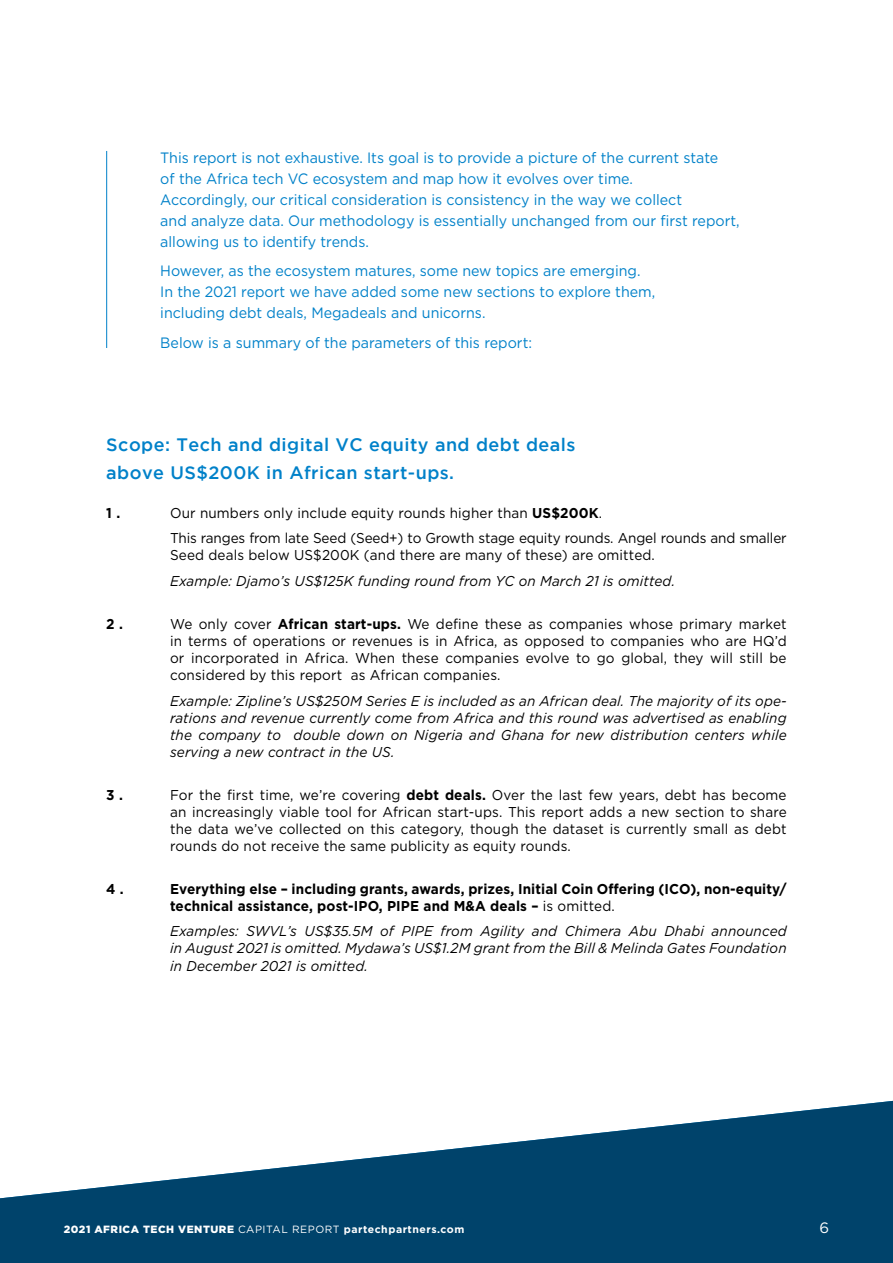
<style>
.page{position:relative;width:893px;height:1263px;background:#fff}
.page>*{position:absolute;margin:0;border:0;box-sizing:border-box;transform-origin:0 0}
.t1{font:500 18px/28.5px "Gotham";letter-spacing:.025em;color:#0081c9}
.t2{font:15px/21px "Gotham";color:#0081c9;scale:.95 1}
.t3{font:15px "Gotham";color:#fff}
.t4{font:14.25px/17.1px "Gotham";letter-spacing:.01em;color:#000;text-align:justify;scale:.95 1}
.t5{font:italic 14.25px/17.1px "Gotham";letter-spacing:.01em;color:#000;text-align:justify;scale:.95 1}
.t6{font:700 14.25px/17.1px "Gotham";letter-spacing:.01em;color:#000;scale:.95 1}
.t7{font:14.25px/25.7px "Gotham";letter-spacing:-.01em;color:#000;scale:.95 1}
.t8{font:900 10.5px "Gotham";letter-spacing:.05em;color:#fff}
.s1{font-weight:700}
.s2{font-weight:400}
</style>
<div class="page">
<svg style="left:0;top:1100px;width:893px;height:163px;fill:#00436b"></svg>
<hr style="left:106px;top:151px;width:1px;height:197px;background:#0081c9">
<p class="t2" style="left:160px;top:147px;width:611px">This report is not exhaustive. Its goal is to provide a picture of the current state<br>of the Africa tech VC ecosystem and map how it evolves over time.<br>Accordingly, our critical consideration is consistency in the way we collect<br>and analyze data. Our methodology is essentially unchanged from our first report, allowing us to identify trends.</p>
<p class="t2" style="left:160px;top:260px;width:523px">However, as the ecosystem matures, some new topics are emerging.<br>In the 2021 report we have added some new sections to explore them, including debt deals, Megadeals and unicorns.</p>
<p class="t2" style="left:160px;top:332px;width:393px">Below is a summary of the parameters of this report:</p>
<p class="t1" style="left:106px;top:430px;width:471px">Scope: Tech and digital VC equity and debt deals above US$200K in African start-ups.</p>
<p class="t6" style="left:106px;top:504px;width:16px">1 .</p>
<p class="t7" style="left:170px;top:499px;width:651px">Our numbers only include equity rounds higher than <span class="s1">US$200K</span>.<br>This ranges from late Seed (Seed+) to Growth stage equity rounds. Angel rounds and smaller</p>
<p class="t4" style="left:170px;top:546px;width:512px">Seed deals below US$200K (and there are many of these) are omitted.</p>
<p class="t5" style="left:170px;top:572px;width:533px">Example: Djamo’s US$125K funding round from YC on March 21 is omitted.</p>
<p class="t6" style="left:106px;top:615px;width:19px">2 .</p>
<p class="t4" style="left:170px;top:615px;width:651px">We only cover <span class="s1">African start-ups.</span> We define these as companies whose primary market in terms of operations or revenues is in Africa, as opposed to companies who are HQ’d or incorporated in Africa. When these companies evolve to go global, they will still be considered by this report as African companies.</p>
<p class="t5" style="left:170px;top:692px;width:651px">Example: Zipline’s US$250M Series E is included as an African deal. The majority of its ope&shy;rations and revenue currently come from Africa and this round was advertised as enabling the company to double down on Nigeria and Ghana for new distribution centers while serving a new contract in the US.</p>
<p class="t6" style="left:106px;top:786px;width:19px">3 .</p>
<p class="t4" style="left:170px;top:786px;width:651px">For the first time, we’re covering <span class="s1">debt deals.</span> Over the last few years, debt has become an increasingly viable tool for African start-ups. This report adds a new section to share the data we’ve collected on this category, though the dataset is currently small as debt rounds do not receive the same publicity as equity rounds.</p>
<p class="t6" style="left:106px;top:880px;width:20px">4 .</p>
<p class="t6" style="left:170px;top:880px;width:651px">Everything else – including grants, awards, prizes, Initial Coin Offering (ICO), non-equity/ technical assistance, post-IPO, PIPE and M&amp;A deals – <span class="s2">is omitted.</span></p>
<p class="t5" style="left:170px;top:922px;width:651px">Examples: SWVL’s US$35.5M of PIPE from Agility and Chimera Abu Dhabi announced in August 2021 is omitted. Mydawa’s US$1.2M grant from the Bill &amp; Melinda Gates Foundation in December 2021 is omitted.</p>
<p class="t8" style="left:64px;top:1222px;width:402px">2021 AFRICA TECH VENTURE <span class="s2">CAPITAL REPORT</span> <span class="s1">partechpartners.com</span></p>
<p class="t3" style="left:819px;top:1218px;width:11px">6</p>
</div>
